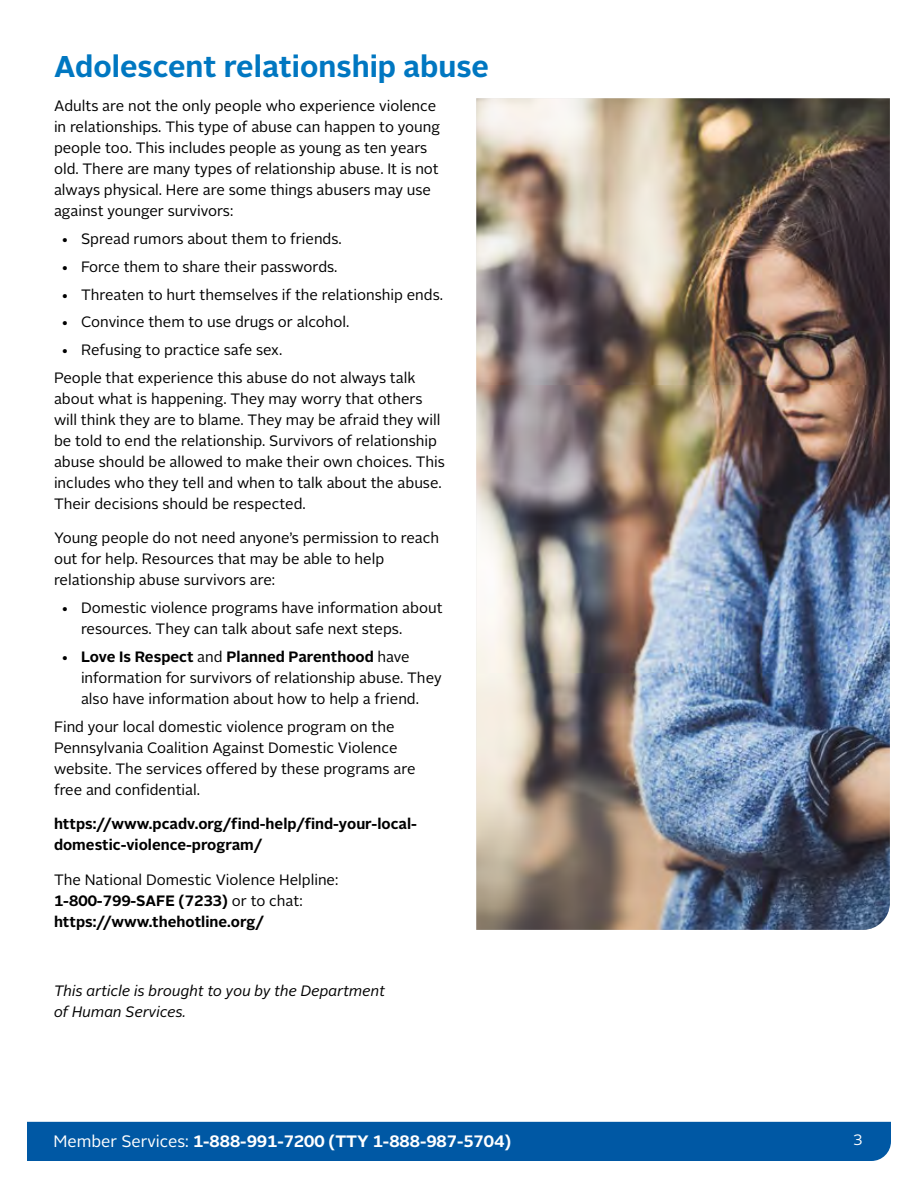
<style>
.page{position:relative;width:918px;height:1188px;background:#fff}
.page>*{position:absolute;margin:0;border:0;box-sizing:border-box;transform-origin:0 0}
.Header_Spanned{font:700 30px "Alright Sans";color:#0077c1}
.t1{font:700 16.5px "Alright Sans";color:#fff}
.body_copy{font:15px/21px "Alright Sans";color:#000}
.Bullet_1{font:15px/21px "Alright Sans";color:#000}
.Body_Copy_over_bullets{font:15px/21px "Alright Sans";color:#000}
.body_copy-2{font:700 15px/21px "Alright Sans";color:#000}
.body_copy-3{font:italic 15px/21px "Alright Sans";color:#000}
.t2{font:15px "Alright Sans";color:#fff}
.s1{font-weight:700}
.s2{font-weight:400}
</style>
<div class="page">
<div style="left:27px;top:1122px;width:864px;height:39px;background:#0058a4"></div>
<img style="left:476px;top:98px;width:414px;height:832px">
<p class="Header_Spanned" style="left:54px;top:45px;width:437px">Adolescent relationship abuse</p>
<p class="Body_Copy_over_bullets" style="left:54px;top:96px;width:388px">Adults are not the only people who experience violence in relationships. This type of abuse can happen to young people too. This includes people as young as ten years old. There are many types of relationship abuse. It is not always physical. Here are some things abusers may use against younger survivors:</p>
<p class="Bullet_1" style="left:61px;top:229px;width:283px">• Spread rumors about them to friends.</p>
<p class="Bullet_1" style="left:61px;top:256px;width:278px">• Force them to share their passwords.</p>
<p class="Bullet_1" style="left:61px;top:284px;width:384px">• Threaten to hurt themselves if the relationship ends.</p>
<p class="Bullet_1" style="left:61px;top:312px;width:290px">• Convince them to use drugs or alcohol.</p>
<p class="Bullet_1" style="left:61px;top:340px;width:223px">• Refusing to practice safe sex.</p>
<p class="body_copy" style="left:54px;top:367px;width:393px">People that experience this abuse do not always talk about what is happening. They may worry that others will think they are to blame. They may be afraid they will be told to end the relationship. Survivors of relationship abuse should be allowed to make their own choices. This includes who they tell and when to talk about the abuse.<br>Their decisions should be respected.</p>
<p class="Body_Copy_over_bullets" style="left:54px;top:528px;width:387px">Young people do not need anyone’s permission to reach out for help. Resources that may be able to help relationship abuse survivors are:</p>
<p class="Bullet_1" style="left:81px;top:598px;width:363px;text-indent:-20px">• Domestic violence programs have information about resources. They can talk about safe next steps.</p>
<p class="Bullet_1" style="left:81px;top:646px;width:362px;text-indent:-20px">• <span class="s1">Love Is Respect</span> and <span class="s1">Planned Parenthood</span> have information for survivors of relationship abuse. They also have information about how to help a friend.</p>
<p class="body_copy" style="left:54px;top:716px;width:363px">Find your local domestic violence program on the Pennsylvania Coalition Against Domestic Violence website. The services offered by these programs are free and confidential.</p>
<p class="body_copy-2" style="left:54px;top:813px;width:364px">https://www.pcadv.org/find-help/find-your-local&shy;domestic-violence-program/</p>
<p class="body_copy-2" style="left:54px;top:869px;width:286px"><span class="s2">The National Domestic Violence Helpline:<br></span>1-800-799-SAFE (7233) <span class="s2">or to chat: </span>https://www.thehotline.org/</p>
<p class="body_copy-3" style="left:54px;top:980px;width:333px">This article is brought to you by the Department of Human Services.</p>
<p class="t1" style="left:53px;top:1129px;width:459px"><span class="s2">Member Services:</span> 1-888-991-7200 (TTY 1-888-987-5704)</p>
<p class="t2" style="left:853px;top:1130px;width:11px">3</p>
</div>
